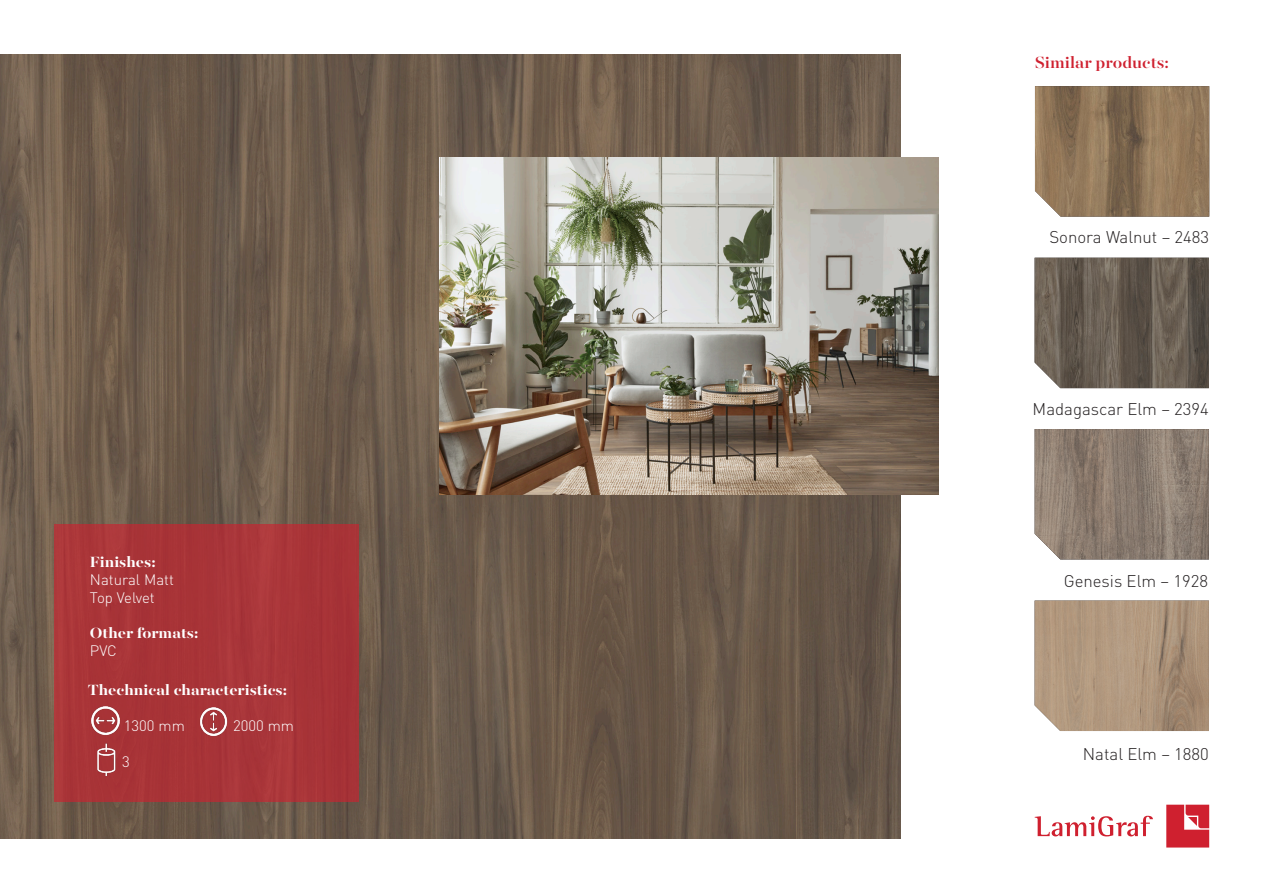
<style>
.page{position:relative;width:1263px;height:893px;background:#fff}
.page>*{position:absolute;margin:0;border:0;box-sizing:border-box;transform-origin:0 0}
.t1{font:500 18px "Majesti Banner";color:#cf202f}
.t2{font:300 16.8px "DIN Pro";color:#231f20}
.t3{font:700 16.5px "Majesti Banner";color:#fff}
.t4{font:300 15px "DIN Pro";color:#fff}
</style>
<div class="page">
<img style="left:0;top:54px;width:901px;height:785px">
<img style="left:439px;top:158px;width:500px;height:336px">
<div style="left:54px;top:524px;width:305px;height:277px;background:#a83438"></div>
<img style="left:91px;top:706px;width:29px;height:29px">
<img style="left:200px;top:707px;width:28px;height:29px">
<img style="left:97px;top:743px;width:19px;height:33px">
<svg style="left:1035px;top:816px;width:118px;height:20px"></svg>
<svg style="left:1166px;top:805px;width:43px;height:42px;background:#d43946"></svg>
<img style="left:1035px;top:86px;width:174px;height:131px">
<img style="left:1035px;top:258px;width:174px;height:130px">
<img style="left:1035px;top:429px;width:174px;height:130px">
<img style="left:1035px;top:601px;width:174px;height:130px">
<p class="t3" style="left:90px;top:551px;width:67px">Finishes:</p>
<p class="t4" style="left:90px;top:569px;width:86px">Natural Matt</p>
<p class="t4" style="left:90px;top:587px;width:66px">Top Velvet</p>
<p class="t3" style="left:90px;top:622px;width:110px">Other formats:</p>
<p class="t4" style="left:90px;top:641px;width:28px">PVC</p>
<p class="t3" style="left:88px;top:679px;width:201px">Thechnical characteristics:</p>
<p class="t4" style="left:124px;top:715px;width:63px">1300 mm</p>
<p class="t4" style="left:233px;top:715px;width:63px">2000 mm</p>
<p class="t4" style="left:122px;top:751px;width:9px">3</p>
<p class="t1" style="left:1035px;top:50px;width:136px">Similar products:</p>
<p class="t2" style="left:1049px;top:226px;width:161px">Sonora Walnut – 2483</p>
<p class="t2" style="left:1033px;top:398px;width:178px">Madagascar Elm – 2394</p>
<p class="t2" style="left:1064px;top:569px;width:146px">Genesis Elm – 1928</p>
<p class="t2" style="left:1083px;top:742px;width:127px">Natal Elm – 1880</p>
</div>
